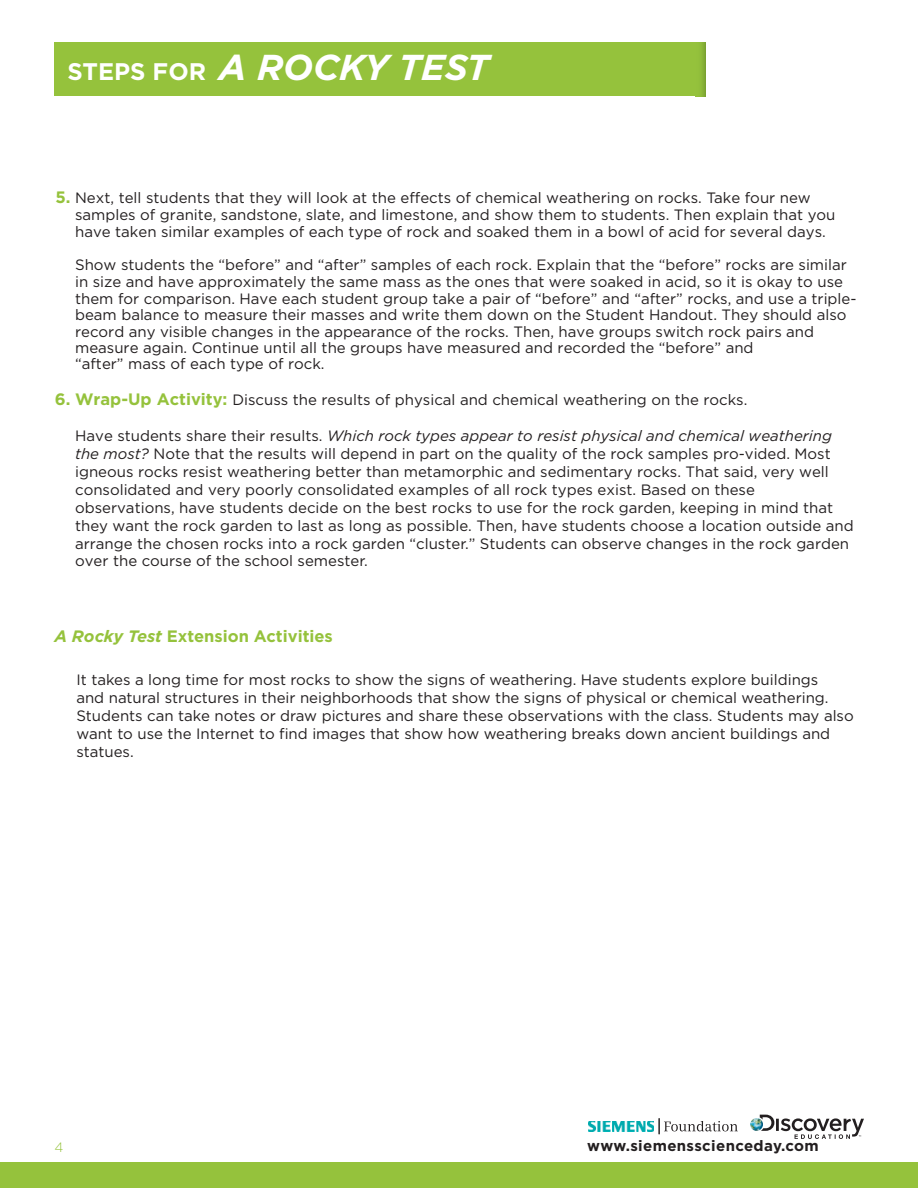
<style>
.page{position:relative;width:918px;height:1188px;background:#fff}
.page>*{position:absolute;margin:0;border:0;box-sizing:border-box;transform-origin:0 0}
.t1{font:italic 700 36px "Gotham";color:#fff}
.t2{font:700 16.5px "Gotham";color:#95c23c}
.t3{font:15px/17.7px "Gotham";color:#231f20}
.t4{font:700 15px "Gotham";letter-spacing:.025em;color:#231f20}
.t5{font:300 13.5px "Gotham";color:#95c23c}
.s1{font-style:normal;font-size:24px}
.s2{font-weight:700;font-size:16.5px;color:#95c23c}
.s3{font-style:italic}
</style>
<div class="page">
<div style="left:54px;top:42px;width:651px;height:54px;background:#95c23c"></div>
<div style="left:0;top:1163px;width:918px;height:25px;background:#95c23c"></div>
<img style="left:589px;top:1121px;width:65px;height:10px">
<svg style="left:659px;top:1118px;width:79px;height:16px"></svg>
<svg style="left:750px;top:1115px;width:114px;height:24px"></svg>
<h1 class="t1" style="left:68px;top:46px;width:423px"><span class="s1">STEPS FOR</span> A ROCKY TEST</h1>
<p class="t3" style="left:75px;top:190px;width:762px;line-height:16.6px;text-indent:-20px"><span class="s2">5.</span> Next, tell students that they will look at the effects of chemical weathering on rocks. Take four new samples of granite, sandstone, slate, and limestone, and show them to students. Then explain that you have taken similar examples of each type of rock and soaked them in a bowl of acid for several days.</p>
<p class="t3" style="left:75px;top:257px;width:783px;line-height:16.5px">Show students the “before” and “after” samples of each rock. Explain that the “before” rocks are similar in size and have approximately the same mass as the ones that were soaked in acid, so it is okay to use them for comparison. Have each student group take a pair of “before” and “after” rocks, and use a triple&shy;beam balance to measure their masses and write them down on the Student Handout. They should also record any visible changes in the appearance of the rocks. Then, have groups switch rock pairs and measure again. Continue until all the groups have measured and recorded the “before” and<br>“after” mass of each type of rock.</p>
<p class="t3" style="left:55px;top:391px;width:694px"><span class="s2">6. Wrap-Up Activity:</span> Discuss the results of physical and chemical weathering on the rocks.</p>
<p class="t3" style="left:75px;top:427px;width:780px">Have students share their results. <span class="s3">Which rock types appear to resist physical and chemical weathering the most?</span> Note that the results will depend in part on the quality of the rock samples pro-vided. Most igneous rocks resist weathering better than metamorphic and sedimentary rocks. That said, very well consolidated and very poorly consolidated examples of all rock types exist. Based on these observations, have students decide on the best rocks to use for the rock garden, keeping in mind that they want the rock garden to last as long as possible. Then, have students choose a location outside and arrange the chosen rocks into a rock garden “cluster.” Students can observe changes in the rock garden over the course of the school semester.</p>
<p class="t2" style="left:54px;top:627px;width:280px"><span class="s3">A Rocky Test</span> Extension Activities</p>
<p class="t3" style="left:76px;top:671px;width:779px">It takes a long time for most rocks to show the signs of weathering. Have students explore buildings<br>and natural structures in their neighborhoods that show the signs of physical or chemical weathering.<br>Students can take notes or draw pictures and share these observations with the class. Students may also want to use the Internet to find images that show how weathering breaks down ancient buildings and statues.</p>
<p class="t5" style="left:54px;top:1140px;width:10px">4</p>
<p class="t4" style="left:587px;top:1138px;width:233px">www.siemensscienceday.com</p>
</div>
